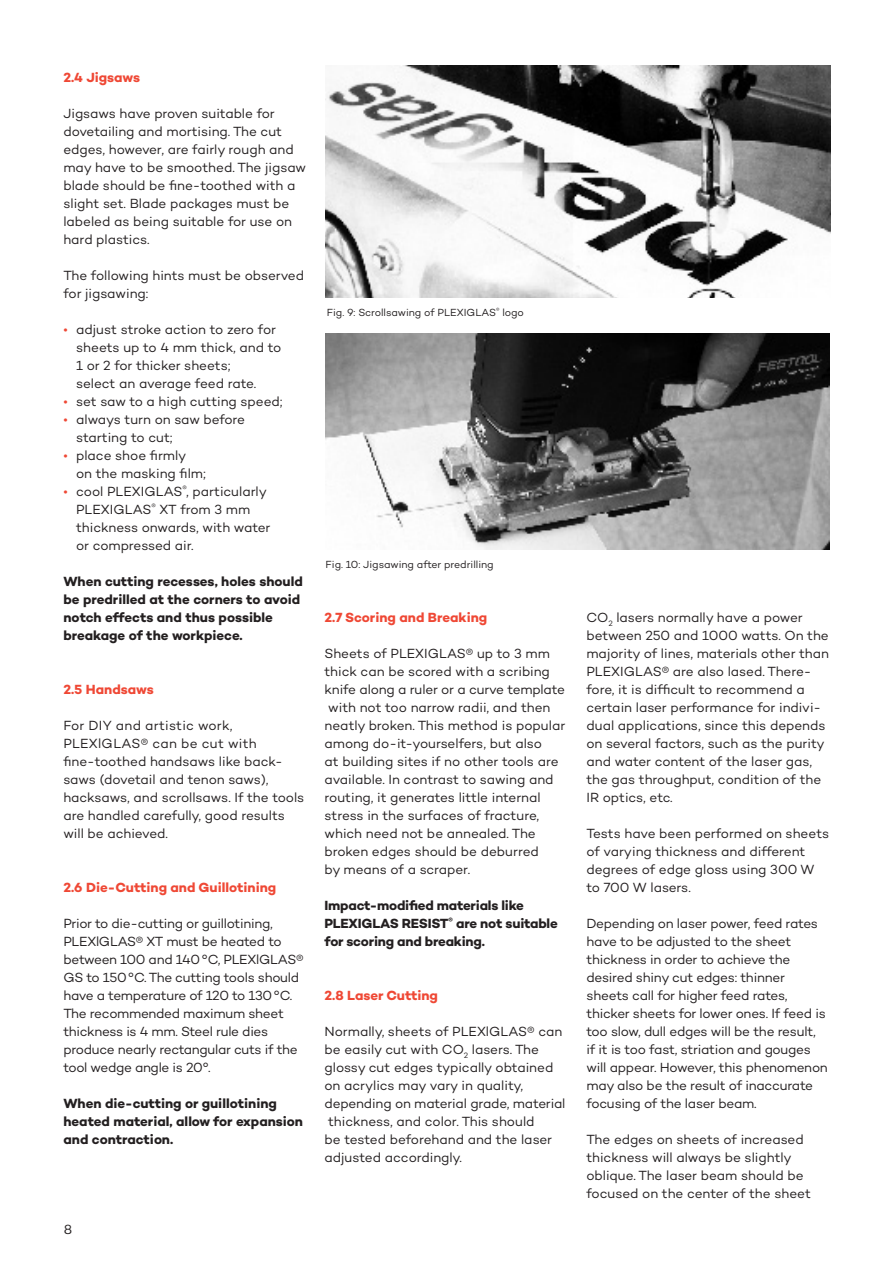
<style>
.page{position:relative;width:893px;height:1263px;background:#fff}
.page>*{position:absolute;margin:0;border:0;box-sizing:border-box;transform-origin:0 0}
.t1{font:13.5px/18px "Campton";letter-spacing:-.01em;color:#231f20}
.t2{font:700 13.5px/18px "Campton";letter-spacing:-.005em;color:#231f20}
.t3{font:700 13.5px "Campton";color:#ef4835}
.t4{font:10.5px "Campton";color:#231f20}
.s1{color:#ef4835}
</style>
<div class="page">
<img style="left:325px;top:66px;width:506px;height:232px">
<img style="left:325px;top:333px;width:504px;height:216px">
<p class="t3" style="left:63px;top:69px;width:78px">2.4 Jigsaws</p>
<p class="t1" style="left:63px;top:104px;width:244px">Jigsaws have proven suitable for dovetailing and mortising. The cut edges, however, are fairly rough and may have to be smoothed. The jigsaw blade should be fine-toothed with a slight set. Blade packages must be labeled as being suitable for use on hard plastics.</p>
<p class="t1" style="left:63px;top:266px;width:242px">The following hints must be observed for jigsawing:</p>
<p class="t1" style="left:76px;top:320px;width:207px;text-indent:-13px"><span class="s1">•</span> adjust stroke action to zero for sheets up to 4 mm thick, and to<br>1 or 2 for thicker sheets;<br>select an average feed rate.</p>
<p class="t1" style="left:63px;top:392px;width:221px"><span class="s1">•</span> set saw to a high cutting speed;</p>
<p class="t1" style="left:76px;top:410px;width:171px;text-indent:-13px"><span class="s1">•</span> always turn on saw before starting to cut;</p>
<p class="t1" style="left:76px;top:446px;width:131px;text-indent:-13px"><span class="s1">•</span> place shoe firmly<br>on the masking film;</p>
<p class="t1" style="left:76px;top:482px;width:196px;text-indent:-13px"><span class="s1">•</span> cool PLEXIGLAS<sup>®</sup>, particularly<br>PLEXIGLAS<sup>®</sup> XT from 3 mm thickness onwards, with water or compressed air.</p>
<p class="t2" style="left:63px;top:572px;width:241px">When cutting recesses, holes should be predrilled at the corners to avoid notch effects and thus possible breakage of the workpiece.</p>
<p class="t3" style="left:63px;top:681px;width:92px">2.5 Handsaws</p>
<p class="t1" style="left:63px;top:716px;width:242px">For DIY and artistic work,<br>PLEXlGLAS® can be cut with fine-toothed handsaws like back&shy;saws (dovetail and tenon saws), hacksaws, and scrollsaws. If the tools are handled carefully, good results will be achieved.</p>
<p class="t3" style="left:63px;top:879px;width:214px">2.6 Die-Cutting and Guillotining</p>
<p class="t1" style="left:63px;top:914px;width:242px">Prior to die-cutting or guillotining, PLEXlGLAS® XT must be heated to between 100 and 140°C, PLEXlGLAS® GS to 150°C. The cutting tools should have a temperature of 120 to 130°C.<br>The recommended maximum sheet thickness is 4 mm. Steel rule dies produce nearly rectangular cuts if the tool wedge angle is 20°.</p>
<p class="t2" style="left:63px;top:1094px;width:241px">When die-cutting or guillotining heated material, allow for expansion and contraction.</p>
<p class="t4" style="left:327px;top:306px;width:199px">Fig. 9: Scrollsawing of PLEXIGLAS<sup>®</sup> logo</p>
<p class="t4" style="left:326px;top:558px;width:170px">Fig. 10: Jigsawing after predrilling</p>
<p class="t3" style="left:325px;top:608px;width:164px">2.7 Scoring and Breaking</p>
<p class="t1" style="left:325px;top:644px;width:242px">Sheets of PLEXIGLAS® up to 3 mm thick can be scored with a scribing knife along a ruler or a curve template with not too narrow radii, and then neatly broken. This method is popular among do-it-yourselfers, but also<br>at building sites if no other tools are available. In contrast to sawing and routing, it generates little internal stress in the surfaces of fracture, which need not be annealed. The broken edges should be deburred<br>by means of a scraper.</p>
<p class="t2" style="left:325px;top:896px;width:235px">Impact-modified materials like<br>PLEXIGLAS RESIST<sup>®</sup> are not suitable for scoring and breaking.</p>
<p class="t3" style="left:325px;top:987px;width:115px">2.8 Laser Cutting</p>
<p class="t1" style="left:325px;top:1022px;width:242px">Normally, sheets of PLEXlGLAS® can be easily cut with CO<sub>2</sub> lasers. The glossy cut edges typically obtained on acrylics may vary in quality, depending on material grade, material thickness, and color. This should<br>be tested beforehand and the laser adjusted accordingly.</p>
<p class="t1" style="left:64px;top:1220px;width:10px">8</p>
<p class="t1" style="left:586px;top:608px;width:244px">CO<sub>2</sub> lasers normally have a power between 250 and 1000 watts. On the majority of lines, materials other than PLEXIGLAS® are also lased. There&shy;fore, it is difficult to recommend a certain laser performance for indivi&shy;dual applications, since this depends on several factors, such as the purity and water content of the laser gas, the gas throughput, condition of the IR optics, etc.</p>
<p class="t1" style="left:586px;top:824px;width:244px">Tests have been performed on sheets of varying thickness and different degrees of edge gloss using 300 W to 700 W lasers.</p>
<p class="t1" style="left:586px;top:914px;width:243px">Depending on laser power, feed rates have to be adjusted to the sheet thickness in order to achieve the desired shiny cut edges: thinner sheets call for higher feed rates, thicker sheets for lower ones. If feed is too slow, dull edges will be the result, if it is too fast, striation and gouges will appear. However, this phenomenon may also be the result of inaccurate focusing of the laser beam.</p>
<p class="t1" style="left:586px;top:1130px;width:226px">The edges on sheets of increased thickness will always be slightly oblique. The laser beam should be focused on the center of the sheet</p>
</div>
